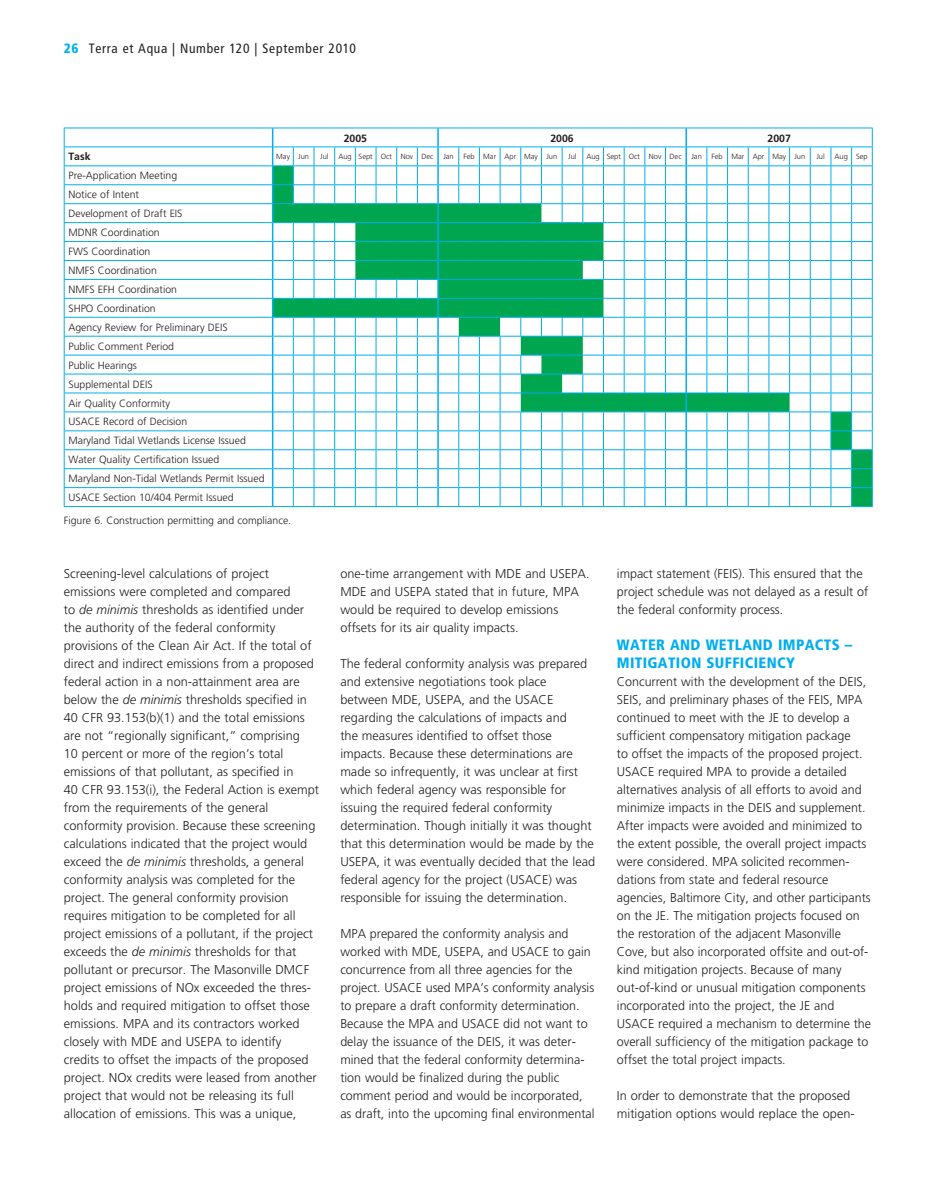
<style>
.page{position:relative;width:936px;height:1191px;background:#fff}
.page>*{position:absolute;margin:0;border:0;box-sizing:border-box;transform-origin:0 0}
.t1{font:900 condensed 15px "Frutiger";letter-spacing:.025em;color:#00aeef}
.t2{font:condensed 13.5px "Frutiger";letter-spacing:.05em;color:#231f20}
.t3{font:300 12.75px/18px "Frutiger";color:#231f20}
.t4{font:300 10.5px/18.9px "Frutiger";color:#231f20}
.t5{font:700 10.5px "Frutiger";color:#231f20}
.t6{font:300 7.5px "Frutiger";color:#231f20}
.s1{font-weight:900;color:#00aeef}
.s2{font-style:italic}
</style>
<div class="page">
<hr style="left:64px;top:128px;width:209px;height:1px;background:#00aeef">
<hr style="left:64px;top:146px;width:208px;height:1px;background:#00aeef">
<hr style="left:64px;top:165px;width:208px;height:1px;background:#00aeef">
<hr style="left:64px;top:184px;width:208px;height:1px;background:#00aeef">
<hr style="left:64px;top:203px;width:208px;height:1px;background:#00aeef">
<hr style="left:64px;top:222px;width:208px;height:1px;background:#00aeef">
<hr style="left:64px;top:241px;width:208px;height:1px;background:#00aeef">
<hr style="left:64px;top:260px;width:208px;height:1px;background:#00aeef">
<hr style="left:64px;top:279px;width:208px;height:1px;background:#00aeef">
<hr style="left:64px;top:298px;width:208px;height:1px;background:#00aeef">
<hr style="left:64px;top:317px;width:208px;height:1px;background:#00aeef">
<hr style="left:64px;top:336px;width:208px;height:1px;background:#00aeef">
<hr style="left:64px;top:355px;width:208px;height:1px;background:#00aeef">
<hr style="left:64px;top:374px;width:208px;height:1px;background:#00aeef">
<hr style="left:64px;top:392px;width:208px;height:1px;background:#00aeef">
<hr style="left:64px;top:411px;width:208px;height:1px;background:#00aeef">
<hr style="left:64px;top:430px;width:208px;height:1px;background:#00aeef">
<hr style="left:64px;top:449px;width:208px;height:1px;background:#00aeef">
<hr style="left:64px;top:468px;width:208px;height:1px;background:#00aeef">
<hr style="left:64px;top:487px;width:208px;height:1px;background:#00aeef">
<svg style="left:64px;top:128px;width:1px;height:378px"></svg>
<hr style="left:64px;top:506px;width:209px;height:1px;background:#00aeef">
<svg style="left:272px;top:128px;width:600px;height:379px"></svg>
<p class="t2" style="left:64px;top:41px;width:294px"><span class="s1">26</span> Terra et Aqua | Number 120 | September 2010</p>
<p class="t5" style="left:343px;top:132px;width:25px">2005</p>
<p class="t5" style="left:550px;top:132px;width:25px">2006</p>
<p class="t5" style="left:767px;top:132px;width:25px">2007</p>
<p class="t5" style="left:68px;top:151px;width:24px">Task</p>
<p class="t6" style="left:276px;top:152px;width:34px">May Jun</p>
<p class="t6" style="left:320px;top:152px;width:10px">Jul</p>
<p class="t6" style="left:338px;top:152px;width:97px">Aug Sept Oct Nov Dec</p>
<p class="t6" style="left:443px;top:152px;width:12px">Jan</p>
<p class="t6" style="left:463px;top:152px;width:95px">Feb Mar Apr May Jun</p>
<p class="t6" style="left:568px;top:152px;width:10px">Jul</p>
<p class="t6" style="left:586px;top:152px;width:97px">Aug Sept Oct Nov Dec</p>
<p class="t6" style="left:691px;top:152px;width:12px">Jan</p>
<p class="t6" style="left:711px;top:152px;width:95px">Feb Mar Apr May Jun</p>
<p class="t6" style="left:816px;top:152px;width:10px">Jul</p>
<p class="t6" style="left:834px;top:152px;width:35px">Aug Sep</p>
<p class="t4" style="left:68px;top:166px;width:198px">Pre-Application Meeting<br>Notice of Intent<br>Development of Draft EIS<br>MDNR Coordination<br>FWS Coordination<br>NMFS Coordination<br>NMFS EFH Coordination<br>SHPO Coordination<br>Agency Review for Preliminary DEIS<br>Public Comment Period<br>Public Hearings<br>Supplemental DEIS<br>Air Quality Conformity<br>USACE Record of Decision<br>Maryland Tidal Wetlands License Issued<br>Water Quality Certification Issued<br>Maryland Non-Tidal Wetlands Permit Issued<br>USACE Section 10/404 Permit Issued</p>
<p class="t4" style="left:64px;top:510px;width:229px">Figure 6. Construction permitting and compliance.</p>
<p class="t3" style="left:64px;top:564px;width:257px">Screening-level calculations of project emissions were completed and compared<br>to <span class="s2">de minimis</span> thresholds as identified under the authority of the federal conformity provisions of the Clean Air Act. If the total of direct and indirect emissions from a proposed federal action in a non-attainment area are below the <span class="s2">de minimis</span> thresholds specified in 40 CFR 93.153(b)(1) and the total emissions are not “regionally significant,” comprising<br>10 percent or more of the region’s total emissions of that pollutant, as specified in<br>40 CFR 93.153(i), the Federal Action is exempt from the requirements of the general conformity provision. Because these screening calculations indicated that the project would exceed the <span class="s2">de minimis</span> thresholds, a general conformity analysis was completed for the project. The general conformity provision requires mitigation to be completed for all project emissions of a pollutant, if the project exceeds the <span class="s2">de minimis</span> thresholds for that pollutant or precursor. The Masonville DMCF project emissions of NOx exceeded the thres&shy;holds and required mitigation to offset those emissions. MPA and its contractors worked closely with MDE and USEPA to identify credits to offset the impacts of the proposed project. NOx credits were leased from another project that would not be releasing its full allocation of emissions. This was a unique,</p>
<p class="t3" style="left:340px;top:564px;width:251px">one-time arrangement with MDE and USEPA.<br>MDE and USEPA stated that in future, MPA would be required to develop emissions offsets for its air quality impacts.</p>
<p class="t3" style="left:340px;top:654px;width:256px">The federal conformity analysis was prepared and extensive negotiations took place between MDE, USEPA, and the USACE regarding the calculations of impacts and<br>the measures identified to offset those impacts. Because these determinations are made so infrequently, it was unclear at first which federal agency was responsible for issuing the required federal conformity determination. Though initially it was thought that this determination would be made by the USEPA, it was eventually decided that the lead federal agency for the project (USACE) was responsible for issuing the determination.</p>
<p class="t3" style="left:340px;top:924px;width:256px">MPA prepared the conformity analysis and worked with MDE, USEPA, and USACE to gain concurrence from all three agencies for the project. USACE used MPA’s conformity analysis to prepare a draft conformity determination.<br>Because the MPA and USACE did not want to delay the issuance of the DEIS, it was deter&shy;mined that the federal conformity determina&shy;tion would be finalized during the public comment period and would be incorporated, as draft, into the upcoming final environmental</p>
<p class="t3" style="left:617px;top:564px;width:253px">impact statement (FEIS). This ensured that the project schedule was not delayed as a result of the federal conformity process.</p>
<p class="t1" style="left:617px;top:635px;width:207px">WATE R AND WETLAND IMPACTS</p>
<p class="t1" style="left:844px;top:635px;width:9px">–</p>
<p class="t1" style="left:617px;top:653px;width:152px">MITIGATION SUFFICIENCY</p>
<p class="t3" style="left:617px;top:672px;width:256px">Concurrent with the development of the DEIS, SEIS, and preliminary phases of the FEIS, MPA continued to meet with the JE to develop a sufficient compensatory mitigation package<br>to offset the impacts of the proposed project.<br>USACE required MPA to provide a detailed alternatives analysis of all efforts to avoid and minimize impacts in the DEIS and supplement.<br>After impacts were avoided and minimized to the extent possible, the overall project impacts were considered. MPA solicited recommen&shy;dations from state and federal resource agencies, Baltimore City, and other participants on the JE. The mitigation projects focused on the restoration of the adjacent Masonville Cove, but also incorporated offsite and out-of&shy;kind mitigation projects. Because of many out-of-kind or unusual mitigation components incorporated into the project, the JE and USACE required a mechanism to determine the overall sufficiency of the mitigation package to offset the total project impacts.</p>
<p class="t3" style="left:617px;top:1086px;width:239px">In order to demonstrate that the proposed mitigation options would replace the open-</p>
</div>
